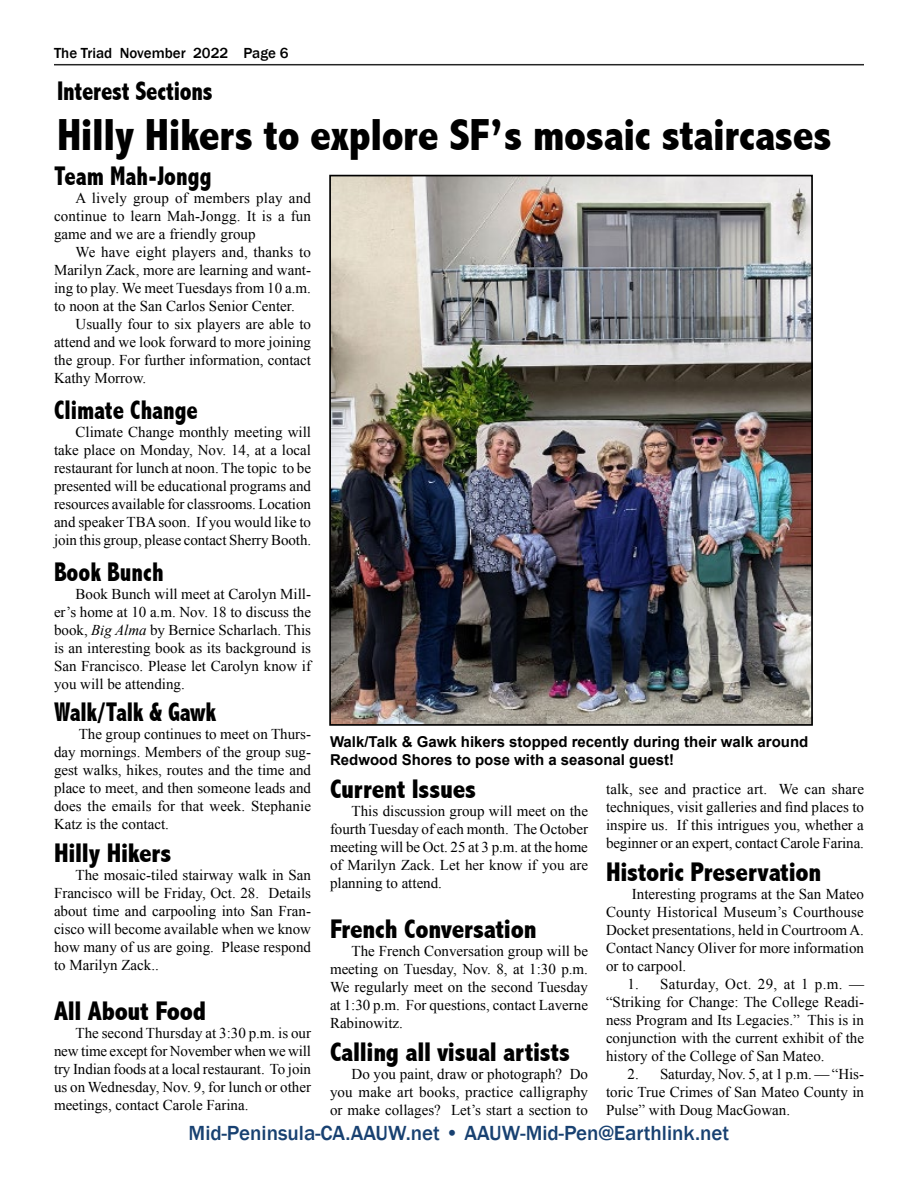
<style>
.page{position:relative;width:918px;height:1188px;background:#fff}
.page>*{position:absolute;margin:0;border:0;box-sizing:border-box;transform-origin:0 0}
.t1{font:800 condensed 45px "Abadi";letter-spacing:-.01em;color:#000}
.t2{font:800 condensed 27px "Abadi";letter-spacing:-.01em;color:#000}
.t3{font:800 condensed 27px "Abadi";letter-spacing:-.01em;color:#000;scale:.9 1}
.t4{font:500 21px "Franklin Gothic";color:#184171}
.t5{font:15px/18px "Times New Roman";color:#000;text-align:justify}
.t6{font:700 15px/18px "Arial";color:#000}
.t7{font:500 15px "Franklin Gothic";color:#000}
.s1{font-style:italic}
</style>
<div class="page">
<hr style="left:54px;top:64px;width:810px;height:1px;background:#252525">
<img style="left:332px;top:178px;width:478px;height:545px">
<div style="left:329px;top:175px;width:484px;height:551px;border:2px solid #000"></div>
<p class="t7" style="left:54px;top:44px;width:236px">The Triad November 2022 Page 6</p>
<h2 class="t3" style="left:57px;top:75px;width:174px">Interest Sections</h2>
<h1 class="t1" style="left:57px;top:109px;width:776px">Hilly Hikers to explore SF’s mosaic staircases</h1>
<h2 class="t3" style="left:54px;top:160px;width:177px">Team Mah-Jongg</h2>
<p class="t5" style="left:54px;top:189px;width:259px;text-indent:22px">A lively group of members play and continue to learn Mah-Jongg. It is a fun game and we are a friendly group</p>
<p class="t5" style="left:54px;top:243px;width:259px;text-indent:22px">We have eight players and, thanks to Marilyn Zack, more are learning and want&shy;ing to play. We meet Tuesdays from 10 a.m. to noon at the San Carlos Senior Center.</p>
<p class="t5" style="left:54px;top:315px;width:259px;text-indent:22px">Usually four to six players are able to attend and we look forward to more joining the group. For further information, contact Kathy Morrow.</p>
<h2 class="t3" style="left:54px;top:394px;width:161px">Climate Change</h2>
<p class="t5" style="left:54px;top:423px;width:259px;text-indent:22px">Climate Change monthly meeting will take place on Monday, Nov. 14, at a local restaurant for lunch at noon. The topic to be presented will be educational programs and resources available for classrooms. Location and speaker TBA soon. If you would like to join this group, please contact Sherry Booth.</p>
<h2 class="t3" style="left:54px;top:556px;width:123px">Book Bunch</h2>
<p class="t5" style="left:54px;top:585px;width:259px;text-indent:22px">Book Bunch will meet at Carolyn Mill&shy;er’s home at 10 a.m. Nov. 18 to discuss the book, <span class="s1">Big Alma</span> by Bernice Scharlach. This is an interesting book as its background is San Francisco. Please let Carolyn know if you will be attending.</p>
<h2 class="t3" style="left:54px;top:697px;width:182px">Walk/Talk &amp; Gawk</h2>
<p class="t5" style="left:54px;top:725px;width:259px;text-indent:25px">The group continues to meet on Thurs&shy;day mornings. Members of the group sug&shy;gest walks, hikes, routes and the time and place to meet, and then someone leads and does the emails for that week. Stephanie Katz is the contact.</p>
<h2 class="t2" style="left:54px;top:837px;width:119px">Hilly Hikers</h2>
<p class="t5" style="left:54px;top:866px;width:259px;text-indent:22px">The mosaic-tiled stairway walk in San Francisco will be Friday, Oct. 28. Details about time and carpooling into San Fran&shy;cisco will become available when we know how many of us are going. Please respond to Marilyn Zack..</p>
<h2 class="t2" style="left:54px;top:996px;width:154px">All About Food</h2>
<p class="t5" style="left:54px;top:1024px;width:259px;text-indent:22px">The second Thursday at 3:30 p.m. is our new time except for November when we will try Indian foods at a local restaurant. To join us on Wednesday, Nov. 9, for lunch or other meetings, contact Carole Farina.</p>
<p class="t6" style="left:330px;top:733px;width:480px">Walk/Talk &amp; Gawk hikers stopped recently during their walk around<br>Redwood Shores to pose with a seasonal guest!</p>
<h2 class="t2" style="left:330px;top:773px;width:148px">Current Issues</h2>
<p class="t5" style="left:330px;top:802px;width:260px;text-indent:22px">This discussion group will meet on the fourth Tuesday of each month. The October meeting will be Oct. 25 at 3 p.m. at the home of Marilyn Zack. Let her know if you are planning to attend.</p>
<h2 class="t2" style="left:330px;top:914px;width:208px">French Conversation</h2>
<p class="t5" style="left:330px;top:942px;width:260px;text-indent:22px">The French Conversation group will be meeting on Tuesday, Nov. 8, at 1:30 p.m.<br>We regularly meet on the second Tuesday at 1:30 p.m. For questions, contact Laverne Rabinowitz.</p>
<h2 class="t2" style="left:330px;top:1036px;width:242px">Calling all visual artists</h2>
<p class="t5" style="left:330px;top:1065px;width:260px;text-indent:22px">Do you paint, draw or photograph? Do you make art books, practice calligraphy or make collages? Let’s start a section to</p>
<p class="t5" style="left:606px;top:780px;width:260px">talk, see and practice art. We can share techniques, visit galleries and find places to inspire us. If this intrigues you, whether a beginner or an expert, contact Carole Farina.</p>
<h2 class="t2" style="left:606px;top:856px;width:217px">Historic Preservation</h2>
<p class="t5" style="left:606px;top:884px;width:260px;text-indent:26px">Interesting programs at the San Mateo County Historical Museum’s Courthouse Docket presentations, held in Courtroom A.<br>Contact Nancy Oliver for more information or to carpool.</p>
<p class="t5" style="left:606px;top:974px;width:260px;text-indent:22px">1. Saturday, Oct. 29, at 1 p.m. — “Striking for Change: The College Readi&shy;ness Program and Its Legacies.” This is in conjunction with the current exhibit of the history of the College of San Mateo.</p>
<p class="t5" style="left:606px;top:1064px;width:260px;text-indent:22px">2. Saturday, Nov. 5, at 1 p.m. — “His&shy;toric True Crimes of San Mateo County in Pulse” with Doug MacGowan.</p>
<h3 class="t4" style="left:189px;top:1120px;width:542px">Mid-Peninsula-CA.AAUW.net • AAUW-Mid-Pen@Earthlink.net</h3>
</div>
